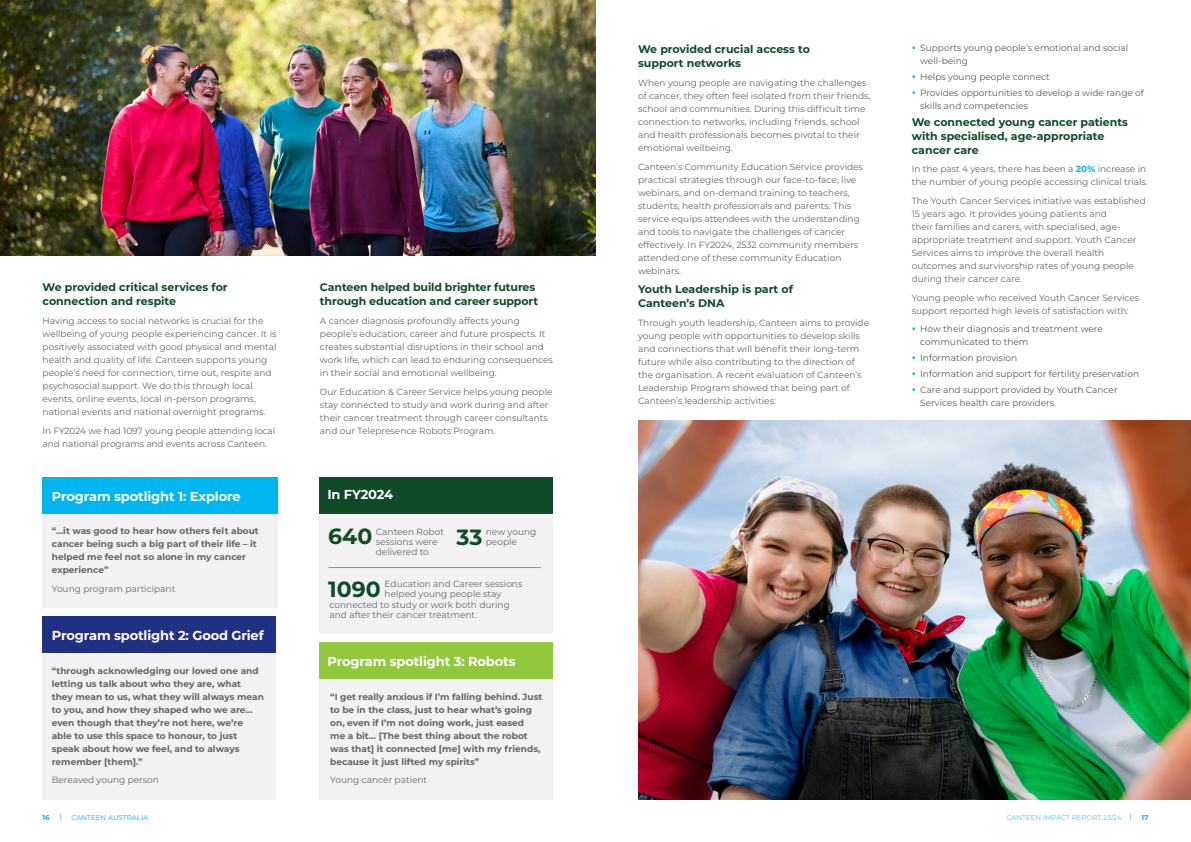
<style>
.page{position:relative;width:1191px;height:842px;background:#fff}
.page>*{position:absolute;margin:0;border:0;box-sizing:border-box;transform-origin:0 0}
.Body_copy{font:700 22px "Montserrat";color:#0e4b26}
.Sub_heading{font:700 13px "Montserrat";letter-spacing:-.01em;color:#fff}
.Content_headings{font:700 11px/14px "Montserrat";color:#0e4b26}
.Body_copy-2{font:9px/13px "Montserrat";color:#63656a}
.Body_copy-3{font:700 9px/13px "Montserrat";color:#63656a}
.t1{font:9px/13px "Montserrat";color:#58595b}
.t2{font:300 7px "Montserrat";color:#00b6f1}
.t3{font:7px "Montserrat";color:#00b6f1}
.t4{font:700 7px "Montserrat";color:#00b6f1}
.s1{font-weight:700;color:#00b6f1}
.s2{font-weight:400}
</style>
<div class="page">
<div style="left:43px;top:478px;width:235px;height:129px;background:#f0f0f0"></div>
<div style="left:319px;top:494px;width:234px;height:140px;background:#f0f0f0"></div>
<div style="left:43px;top:617px;width:232px;height:182px;background:#f0f0f0"></div>
<div style="left:319px;top:643px;width:234px;height:156px;background:#f0f0f0"></div>
<div style="left:43px;top:478px;width:235px;height:36px;background:#00b6f1"></div>
<div style="left:43px;top:617px;width:232px;height:36px;background:#203184"></div>
<div style="left:319px;top:643px;width:234px;height:36px;background:#92c83e"></div>
<div style="left:319px;top:478px;width:234px;height:36px;background:#0e4b26"></div>
<img style="left:0;top:0;width:595px;height:255px">
<img style="left:638px;top:421px;width:553px;height:378px">
<hr style="left:328px;top:567px;width:212px;height:1px;background:#63656a">
<p class="Content_headings" style="left:43px;top:280px;width:187px">We provided critical services for connection and respite</p>
<p class="Body_copy-2" style="left:43px;top:314px;width:236px">Having access to social networks is crucial for the wellbeing of young people experiencing cancer. It is positively associated with good physical and mental health and quality of life. Canteen supports young people’s need for connection, time out, respite and psychosocial support. We do this through local events, online events, local in-person programs, national events and national overnight programs.</p>
<p class="Body_copy-2" style="left:43px;top:424px;width:234px">In FY2024 we had 1097 young people attending local and national programs and events across Canteen.</p>
<p class="Sub_heading" style="left:52px;top:487px;width:190px">Program spotlight 1: Explore</p>
<p class="Body_copy-3" style="left:52px;top:524px;width:208px">“…it was good to hear how others felt about cancer being such a big part of their life – it helped me feel not so alone in my cancer experience”</p>
<p class="Body_copy-2" style="left:52px;top:582px;width:125px">Young program participant</p>
<p class="Sub_heading" style="left:52px;top:626px;width:213px">Program spotlight 2: Good Grief</p>
<p class="Body_copy-3" style="left:52px;top:663px;width:214px">“through acknowledging our loved one and letting us talk about who they are, what they mean to us, what they will always mean to you, and how they shaped who we are… even though that they’re not here, we’re able to use this space to honour, to just speak about how we feel, and to always remember [them].”</p>
<p class="Body_copy-2" style="left:52px;top:773px;width:109px">Bereaved young person</p>
<p class="Content_headings" style="left:320px;top:280px;width:220px">Canteen helped build brighter futures through education and career support</p>
<p class="Body_copy-2" style="left:320px;top:314px;width:234px">A cancer diagnosis profoundly affects young people’s education, career and future prospects. It creates substantial disruptions in their school and work life, which can lead to enduring consequences in their social and emotional wellbeing.</p>
<p class="Body_copy-2" style="left:320px;top:385px;width:234px">Our Education &amp; Career Service helps young people stay connected to study and work during and after their cancer treatment through career consultants and our Telepresence Robots Program.</p>
<p class="Sub_heading" style="left:327px;top:485px;width:67px">In FY2024</p>
<p class="Body_copy-2" style="left:376px;top:526px;width:70px;line-height:10px">Canteen Robot sessions were delivered to</p>
<p class="Body_copy-2" style="left:486px;top:526px;width:52px;line-height:10px">new young people</p>
<p class="Body_copy" style="left:328px;top:573px;width:54px">1090</p>
<p class="Body_copy-2" style="left:385px;top:579px;width:139px;line-height:10px">Education and Career sessions helped young people stay</p>
<p class="Body_copy-2" style="left:329px;top:600px;width:182px;line-height:10px">connected to study or work both during and after their cancer treatment.</p>
<p class="Body_copy" style="left:328px;top:520px;width:46px">640</p>
<p class="Body_copy" style="left:456px;top:521px;width:27px">33</p>
<p class="Sub_heading" style="left:327px;top:652px;width:190px">Program spotlight 3: Robots</p>
<p class="Body_copy-3" style="left:330px;top:689px;width:214px">“I get really anxious if I’m falling behind. Just to be in the class, just to hear what’s going on, even if I’m not doing work, just eased<br>me a bit… [The best thing about the robot was that] it connected [me] with my friends, because it just lifted my spirits”</p>
<p class="Body_copy-2" style="left:330px;top:773px;width:99px">Young cancer patient</p>
<p class="Content_headings" style="left:638px;top:42px;width:173px">We provided crucial access to support networks</p>
<p class="Body_copy-2" style="left:638px;top:76px;width:234px">When young people are navigating the challenges of cancer, they often feel isolated from their friends, school and communities. During this difficult time connection to networks, including friends, school and health professionals becomes pivotal to their emotional wellbeing.</p>
<p class="Body_copy-2" style="left:638px;top:159px;width:226px">Canteen’s Community Education Service provides practical strategies through our face-to-face, live webinars, and on-demand training to teachers, students, health professionals and parents. This service equips attendees with the understanding and tools to navigate the challenges of cancer effectively. In FY2024, 2532 community members attended one of these community Education webinars.</p>
<p class="Content_headings" style="left:638px;top:282px;width:156px">Youth Leadership is part of<br>Canteen’s DNA</p>
<p class="Body_copy-2" style="left:638px;top:316px;width:233px">Through youth leadership, Canteen aims to provide young people with opportunities to develop skills and connections that will benefit their long-term future while also contributing to the direction of the organisation. A recent evaluation of Canteen’s Leadership Program showed that being part of Canteen’s leadership activities:</p>
<p class="t1" style="left:920px;top:41px;width:210px">Supports young people’s emotional and social well-being</p>
<p class="t1" style="left:920px;top:70px;width:131px">Helps young people connect</p>
<p class="t1" style="left:920px;top:86px;width:225px">Provides opportunities to develop a wide range of skills and competencies</p>
<p class="Content_headings" style="left:911px;top:114px;width:218px">We connected young cancer patients with specialised, age-appropriate cancer care</p>
<p class="Body_copy-2" style="left:911px;top:162px;width:238px">In the past 4 years, there has been a <span class="s1">20%</span> increase in the number of young people accessing clinical trials.</p>
<p class="Body_copy-2" style="left:911px;top:194px;width:236px">The Youth Cancer Services initiative was established 15 years ago. It provides young patients and<br>their families and carers, with specialised, age&shy;appropriate treatment and support. Youth Cancer Services aims to improve the overall health outcomes and survivorship rates of young people during their cancer care.</p>
<p class="Body_copy-2" style="left:911px;top:291px;width:229px">Young people who received Youth Cancer Services support reported high levels of satisfaction with:</p>
<p class="t1" style="left:920px;top:322px;width:184px">How their diagnosis and treatment were communicated to them</p>
<p class="t1" style="left:920px;top:351px;width:98px">Information provision</p>
<p class="t1" style="left:920px;top:367px;width:220px">Information and support for fertility preservation</p>
<p class="t1" style="left:920px;top:383px;width:199px">Care and support provided by Youth Cancer<br>Services health care providers.</p>
<p class="t4" style="left:43px;top:813px;width:9px">16</p>
<p class="t3" style="left:60px;top:812px;width:4px">|</p>
<p class="t3" style="left:72px;top:813px;width:78px">CANTEEN AUSTRALIA</p>
<p class="t2" style="left:1006px;top:813px;width:127px">CANTEEN IMPACT REPORT 23/24 <span class="s2">|</span></p>
<p class="t4" style="left:1141px;top:813px;width:9px">17</p>
</div>
